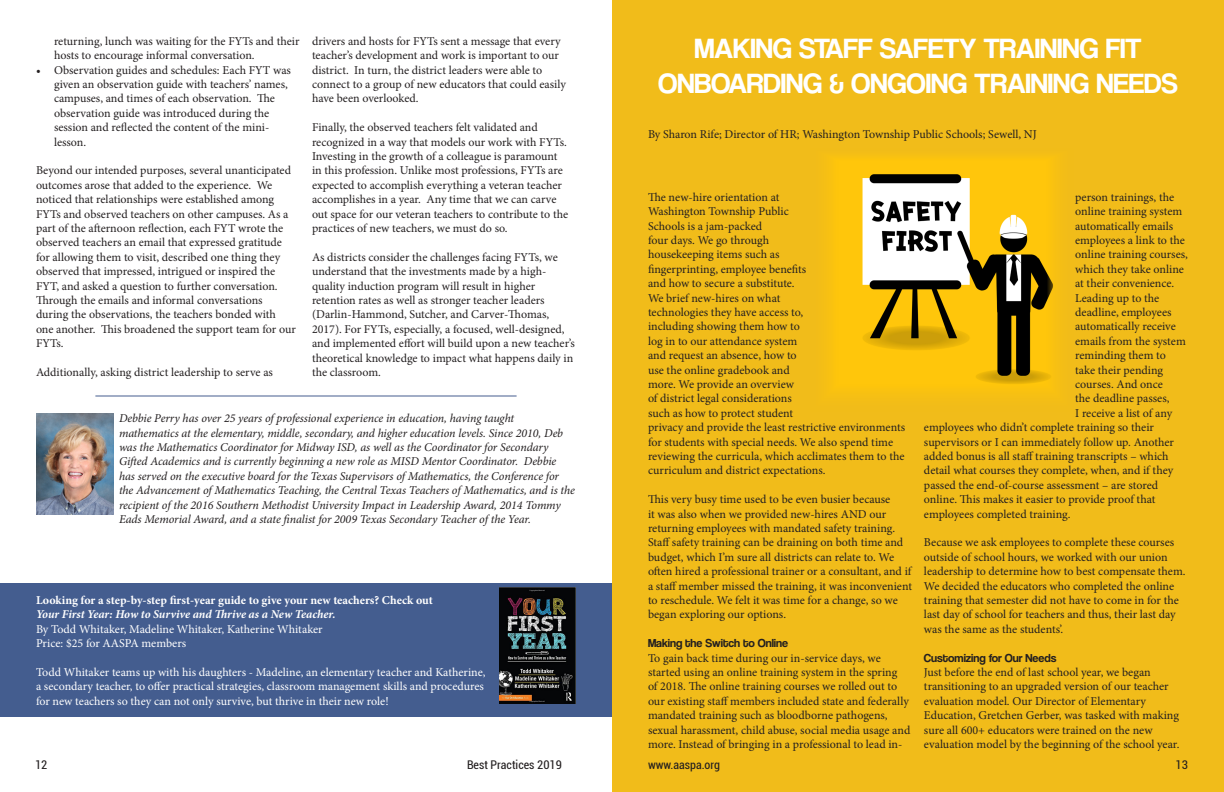
<style>
.page{position:relative;width:1224px;height:792px;background:#fff}
.page>*{position:absolute;margin:0;border:0;box-sizing:border-box;transform-origin:0 0}
.t1{font:29px/34.8px "Coolvetica Rg";color:#fff;text-align:center}
.t2{font:12px/14.4px "Minion Pro";color:#231f20}
.t3{font:italic 12px/14.4px "Minion Pro";letter-spacing:-.005em;color:#231f20}
.t4{font:12px/14.4px "Minion Pro";color:#fff}
.t5{font:700 12px/14.4px "Minion Pro";color:#fff}
.t6{font:12px "Coolvetica Rg";color:#231f20}
.t7{font:condensed 12px "Roboto";color:#231f20}
.s1{font-style:italic}
</style>
<div class="page">
<div style="left:0;top:583px;width:612px;height:133px;background:#445d8f"></div>
<div style="left:612px;top:0;width:612px;height:792px;background:#f1bc1a"></div>
<img style="left:36px;top:413px;width:78px;height:102px">
<img style="left:499px;top:587px;width:77px;height:116px">
<hr style="left:95px;top:396px;width:422px;height:1px;background:#445d8f">
<img style="left:832px;top:158px;width:221px;height:232px">
<p class="t2" style="left:54px;top:34px;width:247px">returning, lunch was waiting for the FYTs and their hosts to encourage informal conversation.</p>
<p class="t2" style="left:54px;top:63px;width:238px;text-indent:-18px">• Observation guides and schedules: Each FYT was given an observation guide with teachers’ names, campuses, and times of each observation. The observation guide was introduced during the session and reflected the content of the mini&shy;lesson.</p>
<p class="t2" style="left:36px;top:163px;width:261px">Beyond our intended purposes, several unanticipated outcomes arose that added to the experience. We noticed that relationships were established among FYTs and observed teachers on other campuses. As a part of the afternoon reflection, each FYT wrote the observed teachers an email that expressed gratitude for allowing them to visit, described one thing they observed that impressed, intrigued or inspired the FYT, and asked a question to further conversation.<br>Through the emails and informal conversations during the observations, the teachers bonded with one another. This broadened the support team for our FYTs.</p>
<p class="t2" style="left:36px;top:365px;width:238px">Additionally, asking district leadership to serve as</p>
<p class="t2" style="left:312px;top:34px;width:255px">drivers and hosts for FYTs sent a message that every teacher’s development and work is important to our district. In turn, the district leaders were able to connect to a group of new educators that could easily have been overlooked.</p>
<p class="t2" style="left:312px;top:120px;width:258px">Finally, the observed teachers felt validated and recognized in a way that models our work with FYTs.<br>Investing in the growth of a colleague is paramount in this profession. Unlike most professions, FYTs are expected to accomplish everything a veteran teacher accomplishes in a year. Any time that we can carve out space for our veteran teachers to contribute to the practices of new teachers, we must do so.</p>
<p class="t2" style="left:312px;top:250px;width:264px">As districts consider the challenges facing FYTs, we understand that the investments made by a high&shy;quality induction program will result in higher retention rates as well as stronger teacher leaders (Darlin-Hammond, Sutcher, and Carver-Thomas, 2017). For FYTs, especially, a focused, well-designed, and implemented effort will build upon a new teacher’s theoretical knowledge to impact what happens daily in the classroom.</p>
<p class="t3" style="left:119px;top:411px;width:458px">Debbie Perry has over 25 years of professional experience in education, having taught mathematics at the elementary, middle, secondary, and higher education levels. Since 2010, Deb was the Mathematics Coordinator for Midway ISD, as well as the Coordinator for Secondary Gifted Academics and is currently beginning a new role as MISD Mentor Coordinator. Debbie has served on the executive board for the Texas Supervisors of Mathematics, the Conference for the Advancement of Mathematics Teaching, the Central Texas Teachers of Mathematics, and is the recipient of the 2016 Southern Methodist University Impact in Leadership Award, 2014 Tommy Eads Memorial Award, and a state finalist for 2009 Texas Secondary Teacher of the Year.</p>
<p class="t5" style="left:36px;top:593px;width:398px">Looking for a step-by-step first-year guide to give your new teachers? Check out<br><span class="s1">Your First Year: How to Survive and Thrive as a New Teacher.</span></p>
<p class="t4" style="left:36px;top:622px;width:288px">By Todd Whitaker, Madeline Whitaker, Katherine Whitaker</p>
<p class="t4" style="left:36px;top:636px;width:152px">Price: $25 for AASPA members</p>
<p class="t4" style="left:36px;top:665px;width:451px">Todd Whitaker teams up with his daughters - Madeline, an elementary teacher and Katherine, a secondary teacher, to offer practical strategies, classroom management skills and procedures for new teachers so they can not only survive, but thrive in their new role!</p>
<p class="t1" style="left:658px;top:31px;width:521px">MAKING STAFF SAFETY TRAINING FIT<br>ONBOARDING &amp; ONGOING TRAINING NEEDS</p>
<p class="t2" style="left:648px;top:127px;width:390px">By Sharon Rife; Director of HR; Washington Township Public Schools; Sewell, NJ</p>
<p class="t2" style="left:648px;top:190px;width:259px">The new-hire orientation at<br>Washington Township Public<br>Schools is a jam-packed<br>four days. We go through<br>housekeeping items such as<br>fingerprinting, employee benefits<br>and how to secure a substitute.<br>We brief new-hires on what<br>technologies they have access to,<br>including showing them how to<br>log in to our attendance system<br>and request an absence, how to<br>use the online gradebook and<br>more. We provide an overview<br>of district legal considerations<br>such as how to protect student<br>privacy and provide the least restrictive environments for students with special needs. We also spend time reviewing the curricula, which acclimates them to the curriculum and district expectations.</p>
<p class="t2" style="left:648px;top:492px;width:265px">This very busy time used to be even busier because<br>it was also when we provided new-hires AND our returning employees with mandated safety training.<br>Staff safety training can be draining on both time and budget, which I’m sure all districts can relate to. We often hired a professional trainer or a consultant, and if a staff member missed the training, it was inconvenient to reschedule. We felt it was time for a change, so we began exploring our options.</p>
<p class="t6" style="left:648px;top:636px;width:142px">Making the Switch to Online</p>
<p class="t2" style="left:648px;top:651px;width:264px">To gain back time during our in-service days, we started using an online training system in the spring<br>of 2018. The online training courses we rolled out to our existing staff members included state and federally mandated training such as bloodborne pathogens, sexual harassment, child abuse, social media usage and more. Instead of bringing in a professional to lead in-</p>
<p class="t2" style="left:1075px;top:190px;width:101px">person trainings, the</p>
<p class="t2" style="left:1075px;top:204px;width:109px">online training system</p>
<p class="t2" style="left:1075px;top:219px;width:100px">automatically emails</p>
<p class="t2" style="left:1075px;top:233px;width:111px">employees a link to the</p>
<p class="t2" style="left:1075px;top:247px;width:114px">online training courses,</p>
<p class="t2" style="left:1075px;top:262px;width:110px">which they take online</p>
<p class="t2" style="left:1075px;top:276px;width:101px">at their convenience.</p>
<p class="t2" style="left:1075px;top:291px;width:86px">Leading up to the</p>
<p class="t2" style="left:1075px;top:305px;width:98px">deadline, employees</p>
<p class="t2" style="left:1075px;top:319px;width:102px">automatically receive</p>
<p class="t2" style="left:1075px;top:334px;width:112px">emails from the system</p>
<p class="t2" style="left:1075px;top:348px;width:92px">reminding them to</p>
<p class="t2" style="left:1075px;top:363px;width:89px">take their pending</p>
<p class="t2" style="left:1075px;top:377px;width:89px">courses. And once</p>
<p class="t2" style="left:1075px;top:391px;width:96px">the deadline passes,</p>
<p class="t2" style="left:1075px;top:406px;width:99px">I receive a list of any</p>
<p class="t2" style="left:924px;top:420px;width:232px">employees who didn’t complete training so their</p>
<p class="t2" style="left:924px;top:435px;width:252px">supervisors or I can immediately follow up. Another</p>
<p class="t2" style="left:924px;top:449px;width:246px">added bonus is all staff training transcripts – which</p>
<p class="t2" style="left:924px;top:463px;width:251px">detail what courses they complete, when, and if they</p>
<p class="t2" style="left:924px;top:478px;width:236px">passed the end-of-course assessment – are stored</p>
<p class="t2" style="left:924px;top:492px;width:233px">online. This makes it easier to provide proof that</p>
<p class="t2" style="left:924px;top:507px;width:148px">employees completed training.</p>
<p class="t2" style="left:924px;top:535px;width:263px">Because we ask employees to complete these courses outside of school hours, we worked with our union leadership to determine how to best compensate them.<br>We decided the educators who completed the online training that semester did not have to come in for the last day of school for teachers and thus, their last day was the same as the students’.</p>
<p class="t6" style="left:924px;top:650px;width:134px">Customizing for Our Needs</p>
<p class="t2" style="left:924px;top:665px;width:257px">Just before the end of last school year, we began transitioning to an upgraded version of our teacher evaluation model. Our Director of Elementary Education, Gretchen Gerber, was tasked with making sure all 600+ educators were trained on the new evaluation model by the beginning of the school year.</p>
<p class="t7" style="left:35px;top:756px;width:14px">12</p>
<p class="t7" style="left:467px;top:756px;width:96px">Best Practices 2019</p>
<p class="t7" style="left:648px;top:756px;width:74px">www.aaspa.org</p>
<p class="t7" style="left:1176px;top:756px;width:14px">13</p>
</div>
